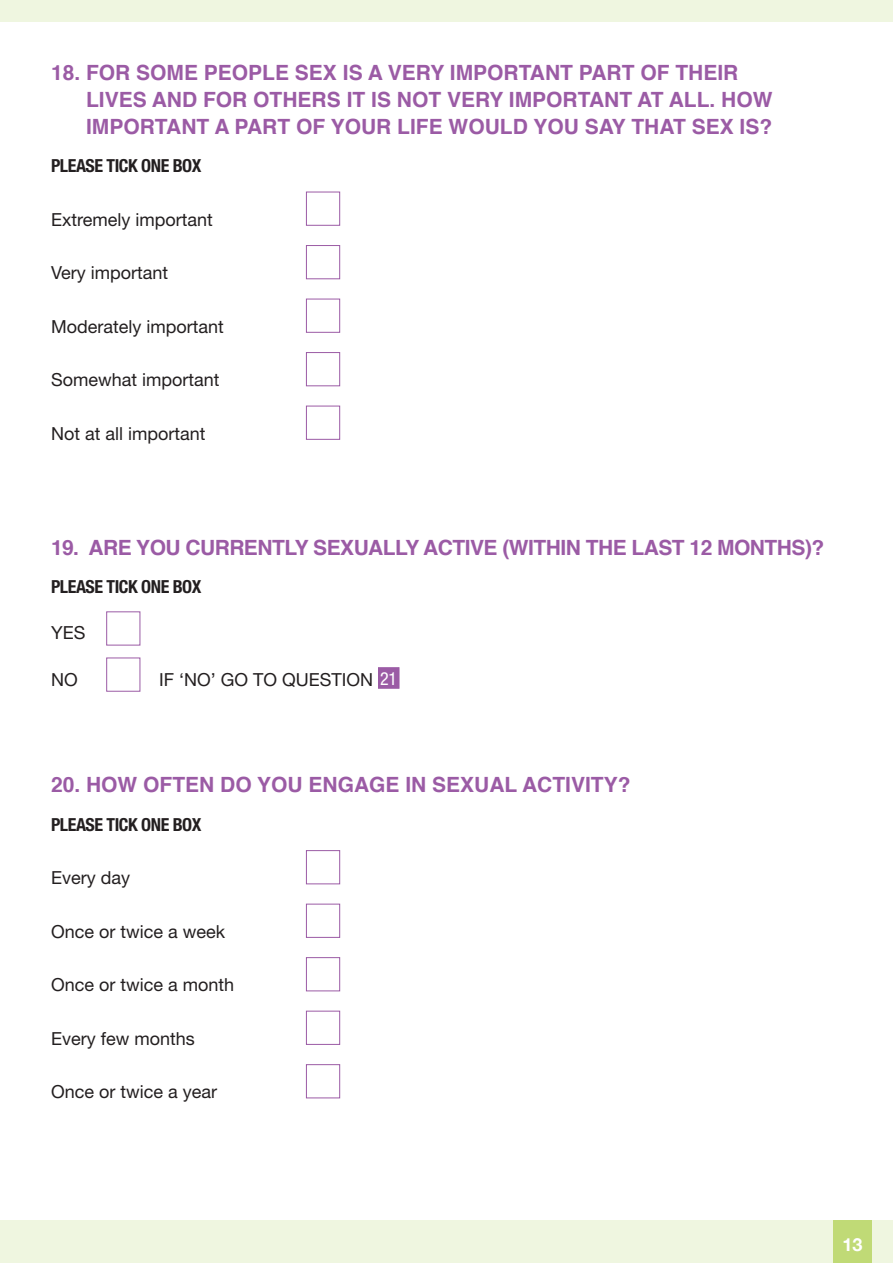
<style>
.page{position:relative;width:893px;height:1263px;background:#fff}
.page>*{position:absolute;margin:0;border:0;box-sizing:border-box;transform-origin:0 0}
.TABLE_TEXT{font:700 21px/27px "Helvetica";color:#9b5ba5}
.TABLE_TEXT-2{font:700 21px "Helvetica";letter-spacing:-.025em;color:#9b5ba5}
.TABLE_TEXT-3{font:18px "Helvetica Neue";color:#231f20}
.TABLE_TEXT-4{font:700 condensed 18px "Helvetica Neue";letter-spacing:-.025em;color:#231f20}
.t1{font:700 18px "Helvetica Neue";color:#fff}
.s1{font-stretch:condensed;color:#fff}
</style>
<div class="page">
<div style="left:0;top:0;width:893px;height:21px;background:#eff6e0"></div>
<div style="left:0;top:1220px;width:893px;height:43px;background:#eff6e0"></div>
<div style="left:833px;top:1220px;width:39px;height:43px;background:#c0da76"></div>
<div style="left:306px;top:192px;width:34px;height:34px;background:#fff;border:1px solid #9b5ba5"></div>
<div style="left:306px;top:245px;width:34px;height:34px;background:#fff;border:1px solid #9b5ba5"></div>
<div style="left:306px;top:299px;width:34px;height:34px;background:#fff;border:1px solid #9b5ba5"></div>
<div style="left:306px;top:352px;width:34px;height:34px;background:#fff;border:1px solid #9b5ba5"></div>
<div style="left:306px;top:406px;width:34px;height:34px;background:#fff;border:1px solid #9b5ba5"></div>
<div style="left:106px;top:611px;width:34px;height:34px;background:#fff;border:1px solid #9b5ba5"></div>
<div style="left:106px;top:658px;width:34px;height:34px;background:#fff;border:1px solid #9b5ba5"></div>
<div style="left:378px;top:667px;width:21px;height:22px;background:#9b5ba5;border:1px solid #9b5ba5"></div>
<div style="left:306px;top:850px;width:34px;height:34px;background:#fff;border:1px solid #9b5ba5"></div>
<div style="left:306px;top:904px;width:34px;height:34px;background:#fff;border:1px solid #9b5ba5"></div>
<div style="left:306px;top:957px;width:34px;height:34px;background:#fff;border:1px solid #9b5ba5"></div>
<div style="left:306px;top:1011px;width:34px;height:34px;background:#fff;border:1px solid #9b5ba5"></div>
<div style="left:306px;top:1064px;width:34px;height:34px;background:#fff;border:1px solid #9b5ba5"></div>
<p class="TABLE_TEXT" style="left:86px;top:59px;width:688px;text-indent:-35px">18. FOR SOME PEOPLE SEX IS A VERY IMPORTANT PART OF THEIR<br>LIVES AND FOR OTHERS IT IS NOT VERY IMPORTANT AT ALL. HOW<br>IMPORTANT A PART OF YOUR LIFE WOULD YOU SAY THAT SEX IS?</p>
<p class="TABLE_TEXT-4" style="left:51px;top:155px;width:152px">PLEASE TICK ONE BOX</p>
<p class="TABLE_TEXT-3" style="left:51px;top:209px;width:163px">Extremely important</p>
<p class="TABLE_TEXT-3" style="left:51px;top:262px;width:119px">Very important</p>
<p class="TABLE_TEXT-3" style="left:51px;top:316px;width:174px">Moderately important</p>
<p class="TABLE_TEXT-3" style="left:51px;top:369px;width:170px">Somewhat important</p>
<p class="TABLE_TEXT-3" style="left:51px;top:423px;width:156px">Not at all important</p>
<p class="TABLE_TEXT-2" style="left:51px;top:530px;width:775px">19. ARE YOU CURRENTLY SEXUALLY ACTIVE (WITHIN THE LAST 12 MONTHS)?</p>
<p class="TABLE_TEXT-4" style="left:51px;top:576px;width:152px">PLEASE TICK ONE BOX</p>
<p class="TABLE_TEXT-3" style="left:51px;top:622px;width:36px">YES</p>
<p class="TABLE_TEXT-3" style="left:51px;top:668px;width:28px">NO</p>
<p class="TABLE_TEXT-3" style="left:159px;top:668px;width:240px">IF ‘NO’ GO TO QUESTION <span class="s1">21</span></p>
<p class="TABLE_TEXT" style="left:51px;top:771px;width:581px">20. HOW OFTEN DO YOU ENGAGE IN SEXUAL ACTIVITY?</p>
<p class="TABLE_TEXT-4" style="left:51px;top:813px;width:152px">PLEASE TICK ONE BOX</p>
<p class="TABLE_TEXT-3" style="left:51px;top:867px;width:81px">Every day</p>
<p class="TABLE_TEXT-3" style="left:51px;top:921px;width:175px">Once or twice a week</p>
<p class="TABLE_TEXT-3" style="left:51px;top:974px;width:185px">Once or twice a month</p>
<p class="TABLE_TEXT-3" style="left:51px;top:1028px;width:145px">Every few months</p>
<p class="TABLE_TEXT-3" style="left:51px;top:1081px;width:167px">Once or twice a year</p>
<p class="t1" style="left:843px;top:1228px;width:22px">13</p>
</div>
